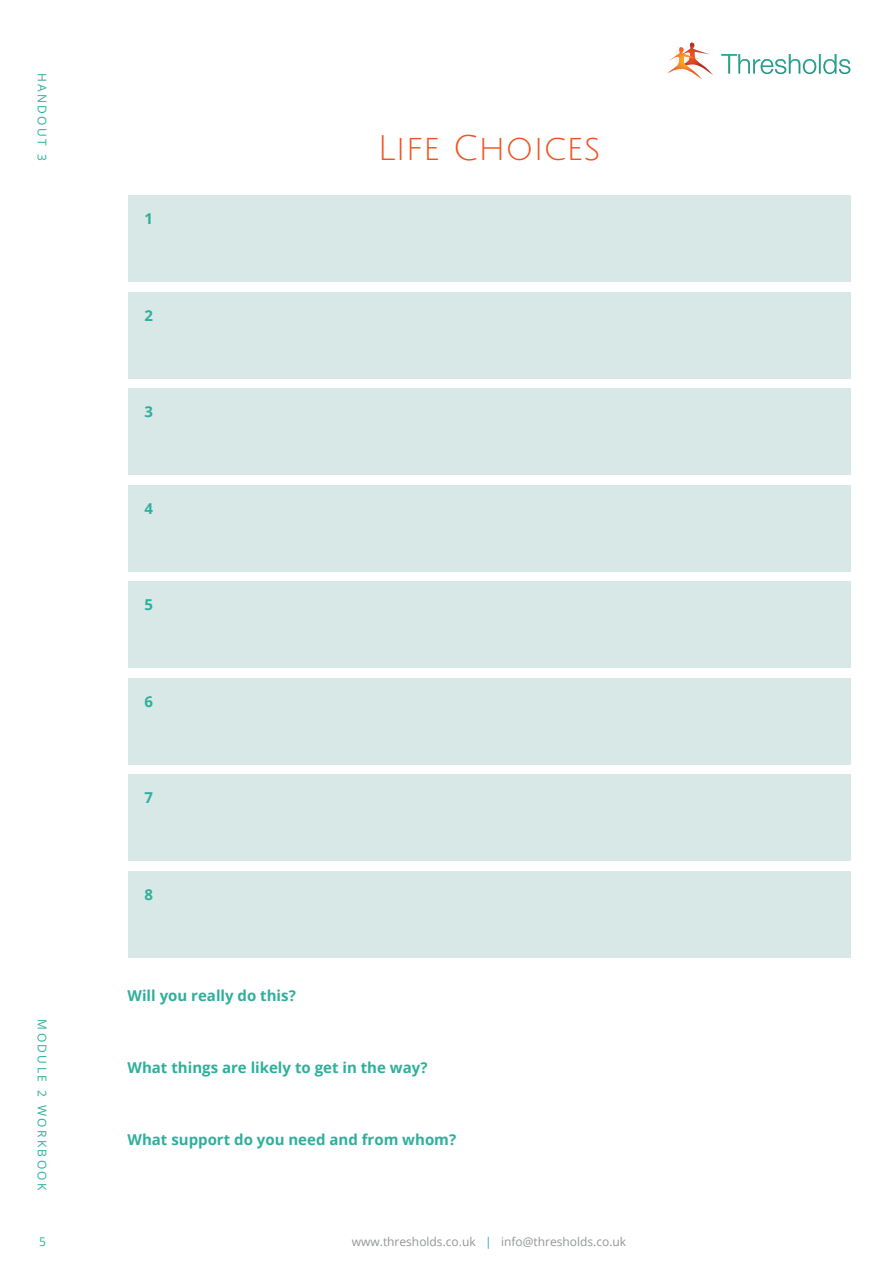
<style>
.page{position:relative;width:893px;height:1263px;background:#fff}
.page>*{position:absolute;margin:0;border:0;box-sizing:border-box;transform-origin:0 0}
.t1{font:34.5px "Julius Sans One";color:#f15322}
.t2{font:700 15px "Open Sans";color:#2eaf9b}
.t3{font:12px "Open Sans";color:#939598}
.t4{font:12px "Open Sans";letter-spacing:.2em;color:#2eaf9b}
.s1{color:#2eaf9b}
</style>
<div class="page">
<svg style="left:667px;top:42px;width:46px;height:38px"></svg>
<svg style="left:672px;top:49px;width:24px;height:23px"></svg>
<svg style="left:721px;top:54px;width:129px;height:20px"></svg>
<div style="left:128px;top:196px;width:722px;height:86px;background:#d8e8e7"></div>
<div style="left:128px;top:292px;width:722px;height:86px;background:#d8e8e7"></div>
<div style="left:128px;top:389px;width:722px;height:86px;background:#d8e8e7"></div>
<div style="left:128px;top:485px;width:722px;height:86px;background:#d8e8e7"></div>
<div style="left:128px;top:582px;width:722px;height:86px;background:#d8e8e7"></div>
<div style="left:128px;top:678px;width:722px;height:86px;background:#d8e8e7"></div>
<div style="left:128px;top:775px;width:722px;height:86px;background:#d8e8e7"></div>
<div style="left:128px;top:871px;width:722px;height:86px;background:#d8e8e7"></div>
<p class="t4" style="left:51px;top:73px;width:90px;rotate:90deg">HANDOUT 3</p>
<p class="t4" style="left:51px;top:1019px;width:173px;rotate:90deg">MODULE 2 WORKBOOK</p>
<p class="t4" style="left:39px;top:1234px;width:8px">5</p>
<p class="t2" style="left:145px;top:208px;width:10px">1</p>
<p class="t2" style="left:145px;top:305px;width:10px">2</p>
<p class="t2" style="left:145px;top:401px;width:10px">3</p>
<p class="t2" style="left:145px;top:498px;width:10px">4</p>
<p class="t2" style="left:145px;top:594px;width:10px">5</p>
<p class="t2" style="left:145px;top:691px;width:10px">6</p>
<p class="t2" style="left:145px;top:787px;width:10px">7</p>
<p class="t2" style="left:145px;top:884px;width:10px">8</p>
<p class="t2" style="left:128px;top:985px;width:170px">Will you really do this?</p>
<h1 class="t1" style="left:377px;top:130px;width:225px">LIFE CHOICES</h1>
<p class="t2" style="left:128px;top:1057px;width:301px">What things are likely to get in the way?</p>
<p class="t2" style="left:128px;top:1129px;width:330px">What support do you need and from whom?</p>
<p class="t3" style="left:352px;top:1234px;width:276px">www.thresholds.co.uk <span class="s1">|</span> info@thresholds.co.uk</p>
</div>
